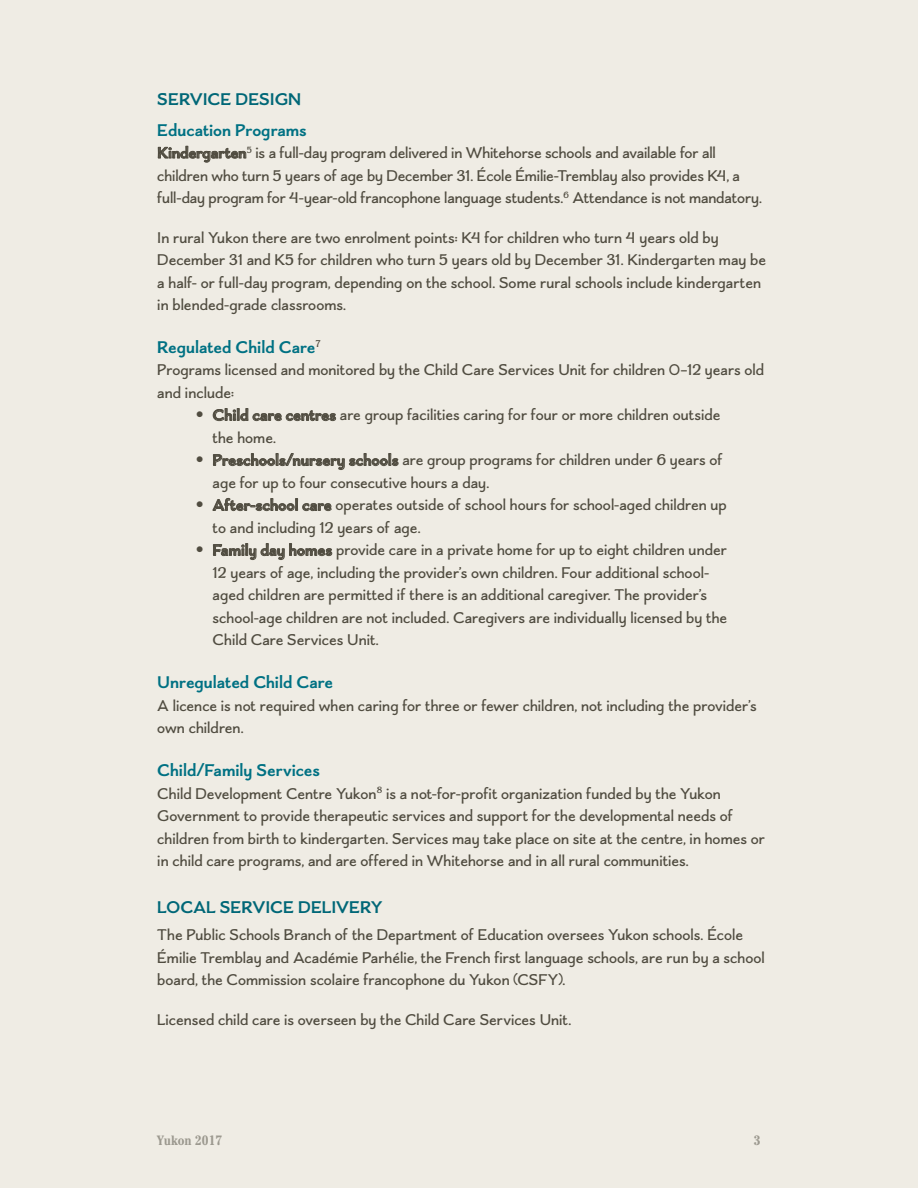
<style>
.page{position:relative;width:918px;height:1188px;background:#efece4}
.page>*{position:absolute;margin:0;border:0;box-sizing:border-box;transform-origin:0 0}
.t1{font:700 18px "Boucherie Flared";color:#007183}
.t2{font:700 18px "Boucherie Flared";letter-spacing:-.005em;color:#006777}
.t3{font:16.5px/22.5px "Boucherie Flared";letter-spacing:.005em;color:#504c40}
.t4{font:700 condensed 13.5px "Cheltenham Std";color:#9c998f}
.s1{font-weight:700}
.s2{font-family:"Cheltenham Std"}
</style>
<div class="page">
<p class="t2" style="left:157px;top:89px;width:146px">SERVICE DESIGN</p>
<p class="t1" style="left:157px;top:119px;width:151px">Education Programs</p>
<p class="t3" style="left:157px;top:142px;width:606px"><span class="s1">Kindergarten</span><sup>5</sup> is a full-day program delivered in Whitehorse schools and available for all children who turn 5 years of age by December 31. École Émilie-Tremblay also provides K4, a full-day program for 4-year-old francophone language students.<sup>6</sup> Attendance is not mandatory.</p>
<p class="t3" style="left:157px;top:226px;width:610px">In rural Yukon there are two enrolment points: K4 for children who turn 4 years old by December 31 and K5 for children who turn 5 years old by December 31. Kindergarten may be a half- or full-day program, depending on the school. Some rural schools include kindergarten in blended-grade classrooms.</p>
<p class="t1" style="left:157px;top:336px;width:165px">Regulated Child Care<sup>7</sup></p>
<p class="t3" style="left:157px;top:359px;width:608px">Programs licensed and monitored by the Child Care Services Unit for children 0–12 years old and include:</p>
<p class="t3" style="left:213px;top:404px;width:509px;text-indent:-17px"><span class="s2">•</span> <span class="s1">Child care centres</span> are group facilities caring for four or more children outside the home.</p>
<p class="t3" style="left:213px;top:449px;width:512px;text-indent:-17px"><span class="s2">•</span> <span class="s1">Preschools/nursery schools</span> are group programs for children under 6 years of age for up to four consecutive hours a day.</p>
<p class="t3" style="left:213px;top:494px;width:516px;text-indent:-17px"><span class="s2">•</span> <span class="s1">After-school care</span> operates outside of school hours for school-aged children up to and including 12 years of age.</p>
<p class="t3" style="left:213px;top:539px;width:516px;text-indent:-17px"><span class="s2">•</span> <span class="s1">Family day homes</span> provide care in a private home for up to eight children under 12 years of age, including the provider’s own children. Four additional school&shy;aged children are permitted if there is an additional caregiver. The provider’s school-age children are not included. Caregivers are individually licensed by the Child Care Services Unit.</p>
<p class="t1" style="left:157px;top:671px;width:177px">Unregulated Child Care</p>
<p class="t3" style="left:157px;top:694px;width:601px">A licence is not required when caring for three or fewer children, not including the provider’s own children.</p>
<p class="t1" style="left:157px;top:759px;width:164px">Child/Family Services</p>
<p class="t3" style="left:157px;top:782px;width:609px">Child Development Centre Yukon<sup>8</sup> is a not-for-profit organization funded by the Yukon Government to provide therapeutic services and support for the developmental needs of children from birth to kindergarten. Services may take place on site at the centre, in homes or in child care programs, and are offered in Whitehorse and in all rural communities.</p>
<p class="t2" style="left:157px;top:896px;width:227px">LOCAL SERVICE DELIVERY</p>
<p class="t3" style="left:157px;top:924px;width:609px">The Public Schools Branch of the Department of Education oversees Yukon schools. École<br>Émilie Tremblay and Académie Parhélie, the French first language schools, are run by a school board, the Commission scolaire francophone du Yukon (CSFY).</p>
<p class="t3" style="left:157px;top:1008px;width:416px">Licensed child care is overseen by the Child Care Services Unit.</p>
<p class="t4" style="left:157px;top:1132px;width:66px">Yukon 2017</p>
<p class="t4" style="left:754px;top:1132px;width:8px">3</p>
</div>
